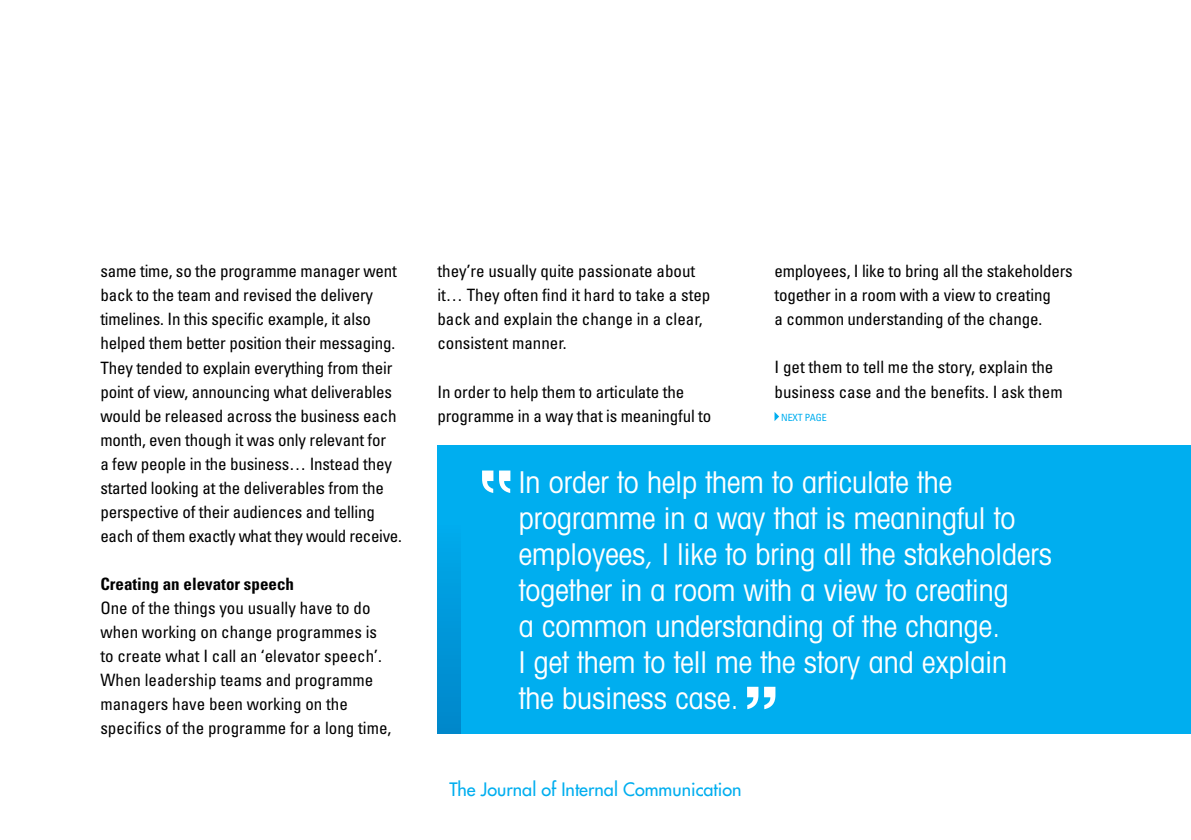
<style>
.page{position:relative;width:1191px;height:840px;background:#fff}
.page>*{position:absolute;margin:0;border:0;box-sizing:border-box;transform-origin:0 0}
.t1{font:condensed 30px/36px "Avant Garde";color:#fff}
.t2{font:18px "Futura";color:#00aeef}
.t3{font:condensed 17px/24px "Univers";letter-spacing:-.01em;color:#000}
.t4{font:700 condensed 17px "Univers";color:#000}
.t5{font:condensed 10px "Univers";color:#00aeef}
</style>
<div class="page">
<div style="left:437px;top:445px;width:754px;height:288px;background:#00aeef"></div>
<svg style="left:482px;top:470px;width:28px;height:22px"></svg>
<svg style="left:747px;top:686px;width:28px;height:22px"></svg>
<div style="left:437px;top:445px;width:23px;height:288px;background:linear-gradient(to bottom,#00b5f5,#0088cb)"></div>
<svg style="left:774px;top:412px;width:5px;height:9px"></svg>
<p class="t3" style="left:100px;top:259px;width:303px">same time, so the programme manager went back to the team and revised the delivery timelines. In this specific example, it also helped them better position their messaging.<br>They tended to explain everything from their point of view, announcing what deliverables would be released across the business each month, even though it was only relevant for<br>a few people in the business… Instead they started looking at the deliverables from the perspective of their audiences and telling each of them exactly what they would receive.</p>
<p class="t4" style="left:100px;top:573px;width:195px">Creating an elevator speech</p>
<p class="t3" style="left:100px;top:595px;width:292px">One of the things you usually have to do when working on change programmes is to create what I call an ‘elevator speech’.<br>When leadership teams and programme managers have been working on the specifics of the programme for a long time,</p>
<p class="t3" style="left:437px;top:259px;width:274px">they’re usually quite passionate about it… They often find it hard to take a step back and explain the change in a clear, consistent manner.</p>
<p class="t3" style="left:437px;top:379px;width:275px">In order to help them to articulate the programme in a way that is meaningful to</p>
<p class="t3" style="left:774px;top:259px;width:300px">employees, I like to bring all the stakeholders together in a room with a view to creating<br>a common understanding of the change.</p>
<p class="t3" style="left:774px;top:355px;width:289px">I get them to tell me the story, explain the business case and the benefits. I ask them</p>
<p class="t5" style="left:781px;top:411px;width:30px">nextpage</p>
<p class="t1" style="left:519px;top:463px;width:535px">In order to help them to articulate the programme in a way that is meaningful to employees, I like to bring all the stakeholders together in a room with a view to creating<br>a common understanding of the change.<br>I get them to tell me the story and explain<br>the business case.</p>
<p class="t2" style="left:449px;top:777px;width:294px">The Journal of Internal Communication</p>
</div>
